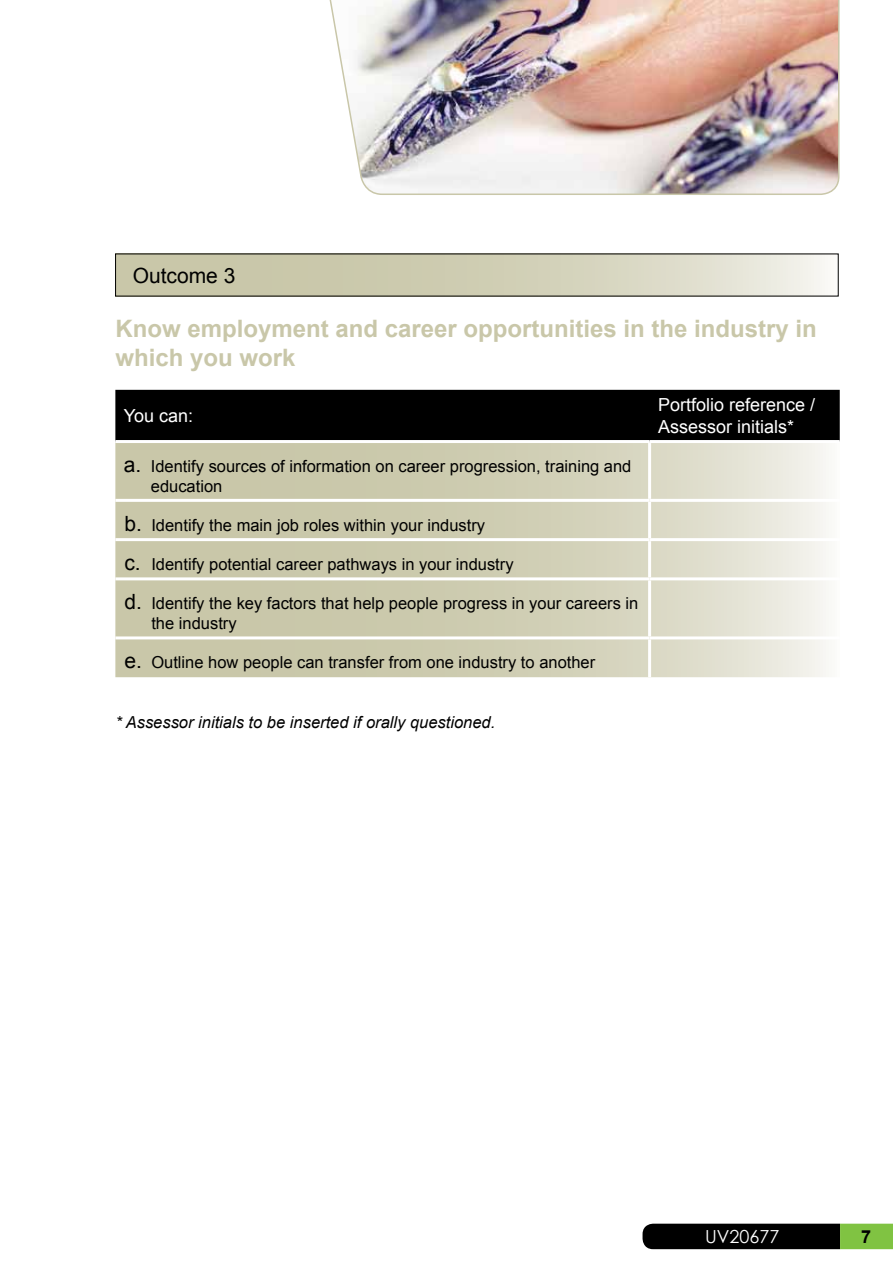
<style>
.page{position:relative;width:893px;height:1263px;background:#fff}
.page>*{position:absolute;margin:0;border:0;box-sizing:border-box;transform-origin:0 0}
.t1{font:700 24px/28.8px "Arial";color:#c9c7a9}
.t2{font:21px "Arial";color:#000}
.t3{font:18px/21.6px "Arial";color:#fff}
.t4{font:18px "Century Gothic";color:#fff}
.t5{font:700 18px "Arial";color:#000}
.t6{font:16.5px/19.8px "Arial";color:#000}
.t7{font:italic 16.5px "Arial";color:#000}
.s1{font-size:21px}
</style>
<div class="page">
<svg style="left:117px;top:256px;width:708px;height:38px;background:#d3d2ba"></svg>
<div style="left:115px;top:390px;width:725px;height:50px;background:#000"></div>
<svg style="left:115px;top:443px;width:714px;height:234px;background:#d3d1b9"></svg>
<hr style="left:648px;top:443px;width:3px;height:56px;background:#fff">
<hr style="left:650px;top:499px;width:190px;height:3px;background:#fff">
<hr style="left:648px;top:502px;width:3px;height:36px;background:#fff">
<hr style="left:650px;top:538px;width:190px;height:3px;background:#fff">
<hr style="left:648px;top:541px;width:3px;height:36px;background:#fff">
<hr style="left:115px;top:577px;width:535px;height:3px;background:#fff">
<hr style="left:650px;top:577px;width:190px;height:3px;background:#fff">
<hr style="left:648px;top:580px;width:3px;height:56px;background:#fff">
<hr style="left:115px;top:636px;width:535px;height:3px;background:#fff">
<hr style="left:650px;top:636px;width:190px;height:3px;background:#fff">
<hr style="left:648px;top:639px;width:3px;height:38px;background:#fff">
<hr style="left:115px;top:499px;width:535px;height:3px;background:#fff">
<hr style="left:115px;top:538px;width:535px;height:3px;background:#fff">
<svg style="left:642px;top:1224px;width:251px;height:25px;background:#1d2b10"></svg>
<img style="left:329px;top:0;width:511px;height:195px">
<p class="t2" style="left:133px;top:261px;width:104px">Outcome 3</p>
<h1 class="t1" style="left:115px;top:315px;width:703px">Know employment and career opportunities in the industry in which you work</h1>
<p class="t3" style="left:124px;top:405px;width:71px">You can:</p>
<p class="t3" style="left:658px;top:394px;width:159px">Portfolio reference /<br>Assessor initials*</p>
<p class="t6" style="left:151px;top:456px;width:482px;text-indent:-27px"><span class="s1">a.</span> Identify sources of information on career progression, training and education</p>
<p class="t6" style="left:124px;top:515px;width:362px"><span class="s1">b.</span> Identify the main job roles within your industry</p>
<p class="t6" style="left:124px;top:554px;width:391px"><span class="s1">c.</span> Identify potential career pathways in your industry</p>
<p class="t6" style="left:151px;top:594px;width:488px;text-indent:-27px"><span class="s1">d.</span> Identify the key factors that help people progress in your careers in the industry</p>
<p class="t6" style="left:124px;top:653px;width:472px"><span class="s1">e.</span> Outline how people can transfer from one industry to another</p>
<p class="t7" style="left:115px;top:711px;width:381px">* Assessor initials to be inserted if orally questioned.</p>
<p class="t4" style="left:705px;top:1223px;width:76px">UV20677</p>
<p class="t5" style="left:861px;top:1225px;width:12px">7</p>
</div>
